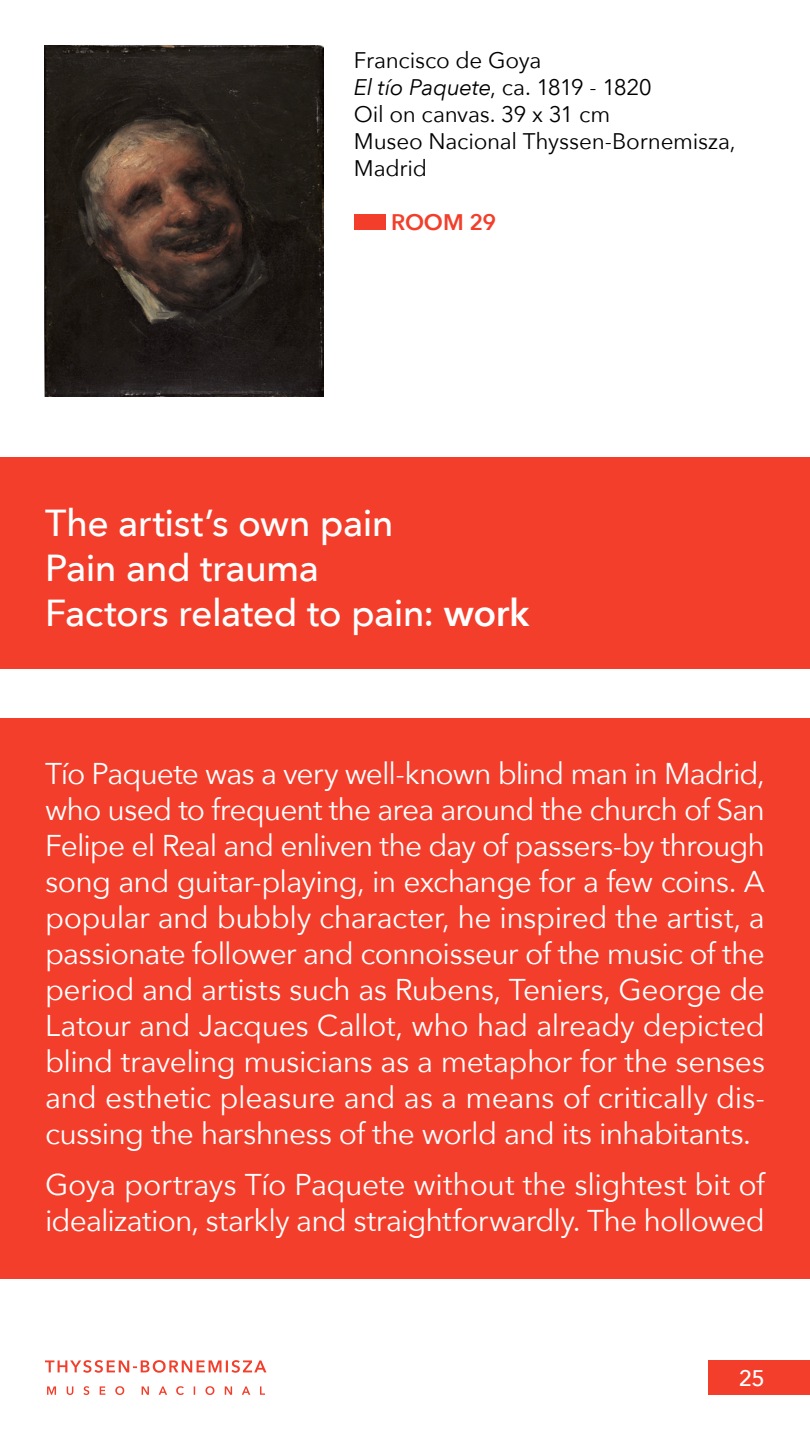
<style>
.page{position:relative;width:810px;height:1440px;background:#fff}
.page>*{position:absolute;margin:0;border:0;box-sizing:border-box;transform-origin:0 0}
.t1{font:500 37.5px/45px "Avenir Next";letter-spacing:-.015em;color:#fff}
.t2{font:30px/36px "Avenir Next";letter-spacing:-.02em;color:#fff;text-align:justify}
.t3{font:22.5px/27px "Avenir Next";letter-spacing:-.01em;color:#000}
.t4{font:600 22.5px "Avenir Next";letter-spacing:-.01em;color:#f33e2b}
.t5{font:500 22.5px "Avenir Next";color:#fff}
.s1{font-style:italic}
.s2{font-weight:600}
</style>
<div class="page">
<div style="left:708px;top:1360px;width:102px;height:35px;background:#f33e2b"></div>
<svg style="left:47px;top:1386px;width:218px;height:9px"></svg>
<svg style="left:45px;top:1360px;width:221px;height:13px"></svg>
<div style="left:354px;top:214px;width:32px;height:16px;background:#f33e2b"></div>
<img style="left:45px;top:45px;width:279px;height:352px">
<div style="left:0;top:457px;width:810px;height:211px;background:#f33e2b"></div>
<div style="left:0;top:719px;width:810px;height:560px;background:#f33e2b"></div>
<p class="t3" style="left:354px;top:45px;width:383px">Francisco de Goya<br><span class="s1">El tío Paquete</span>, ca. 1819 - 1820<br>Oil on canvas. 39 x 31 cm<br>Museo Nacional Thyssen-Bornemisza,<br>Madrid</p>
<p class="t4" style="left:391px;top:202px;width:107px">ROOM 29</p>
<p class="t1" style="left:45px;top:499px;width:486px">The artist’s own pain<br>Pain and trauma<br>Factors related to pain: <span class="s2">work</span></p>
<p class="t2" style="left:45px;top:754px;width:722px">Tío Paquete was a very well-known blind man in Madrid, who used to frequent the area around the church of San Felipe el Real and enliven the day of passers-by through song and guitar-playing, in exchange for a few coins. A popular and bubbly character, he inspired the artist, a passionate follower and connoisseur of the music of the period and artists such as Rubens, Teniers, George de Latour and Jacques Callot, who had already depicted blind traveling musicians as a metaphor for the senses and esthetic pleasure and as a means of critically dis&shy;cussing the harshness of the world and its inhabitants.</p>
<p class="t2" style="left:45px;top:1165px;width:722px">Goya portrays Tío Paquete without the slightest bit of idealization, starkly and straightforwardly. The hollowed</p>
<p class="t5" style="left:739px;top:1359px;width:28px">25</p>
</div>
